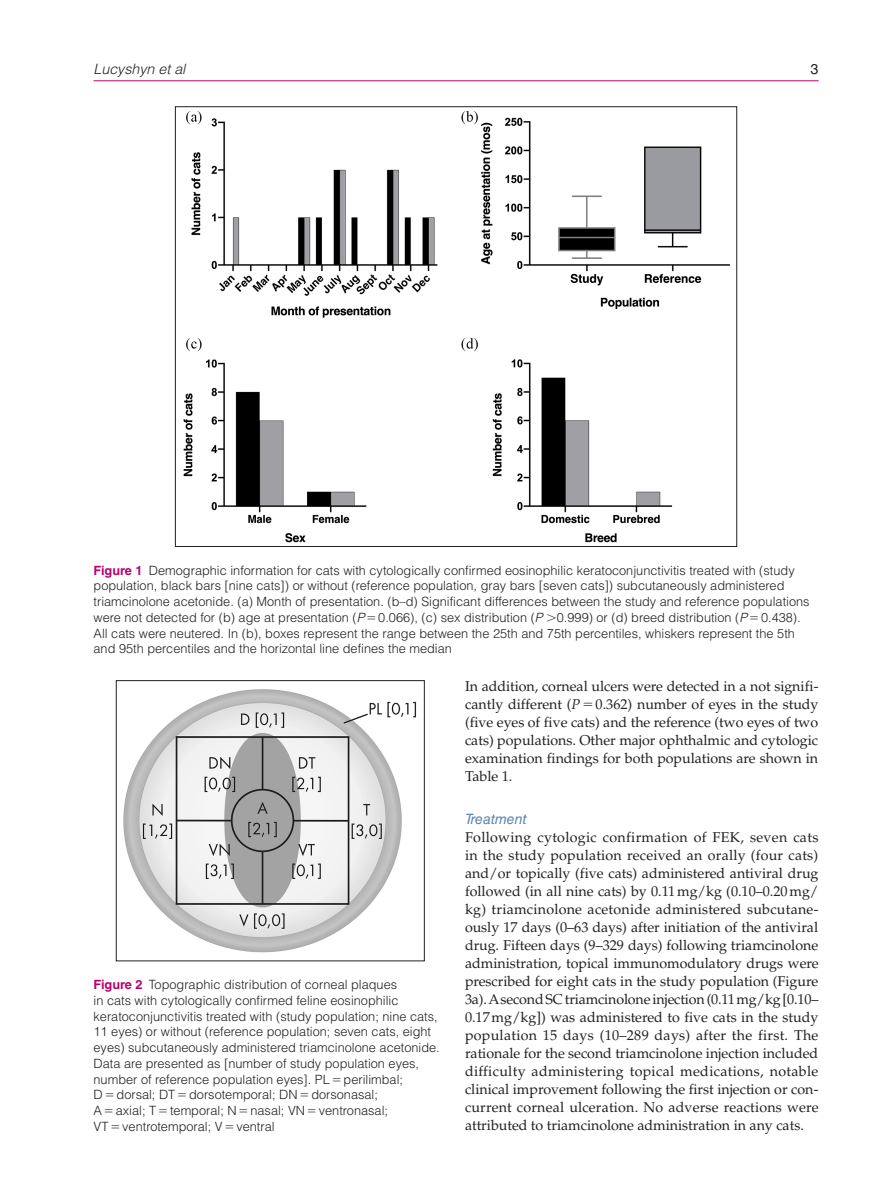
<style>
.page{position:relative;width:893px;height:1191px;background:#fff}
.page>*{position:absolute;margin:0;border:0;box-sizing:border-box;transform-origin:0 0}
.t1{font:14.25px/18px "Palatino LT Std";letter-spacing:-.005em;color:#231f20;text-align:justify}
.t2{font:italic 300 14.25px "Helvetica LT Std";color:#231f20}
.t3{font:italic 14.25px "Helvetica LT Std";color:#5e85ae}
.t4{font:14.25px "Helvetica LT Std";color:#231f20}
.t5{font:300 12.75px/15.8px "Helvetica LT Std";color:#231f20}
.s1{font-weight:700;color:#b6036c}
.s2{font-style:italic}
</style>
<div class="page">
<hr style="left:94px;top:80px;width:725px;height:1px;background:#b6036c">
<img style="left:183px;top:112px;width:547px;height:431px">
<img style="left:123px;top:689px;width:294px;height:264px">
<div style="left:116px;top:680px;width:309px;height:281px;border:1px solid #231f20"></div>
<p class="t2" style="left:94px;top:60px;width:93px">Lucyshyn et al</p>
<p class="t4" style="left:811px;top:61px;width:9px">3</p>
<p class="t5" style="left:94px;top:562px;width:717px"><span class="s1">Figure 1</span> Demographic information for cats with cytologically confirmed eosinophilic keratoconjunctivitis treated with (study population, black bars [nine cats]) or without (reference population, gray bars [seven cats]) subcutaneously administered triamcinolone acetonide. (a) Month of presentation. (b–d) Significant differences between the study and reference populations were not detected for (b) age at presentation (<span class="s2">P</span> 0.066), (c) sex distribution (<span class="s2">P</span> 0.999) or (d) breed distribution (<span class="s2">P</span> 0.438).<br>All cats were neutered. In (b), boxes represent the range between the 25th and 75th percentiles, whiskers represent the 5th and 95th percentiles and the horizontal line defines the median</p>
<p class="t5" style="left:94px;top:976px;width:348px"><span class="s1">Figure 2</span> Topographic distribution of corneal plaques<br>in cats with cytologically confirmed feline eosinophilic keratoconjunctivitis treated with (study population; nine cats, 11 eyes) or without (reference population; seven cats, eight eyes) subcutaneously administered triamcinolone acetonide.<br>Data are presented as [number of study population eyes, number of reference population eyes]. PL perilimbal;<br>D dorsal; DT dorsotemporal; DN dorsonasal;<br>A axial; T temporal; N nasal; VN ventronasal;<br>VT ventrotemporal; V ventral</p>
<p class="t1" style="left:465px;top:677px;width:355px">In addition, corneal ulcers were detected in a not signifi&shy;cantly different (<span class="s2">P</span> 0.362) number of eyes in the study (five eyes of five cats) and the reference (two eyes of two cats) populations. Other major ophthalmic and cytologic examination findings for both populations are shown in Table 1.</p>
<p class="t3" style="left:465px;top:811px;width:63px">Treatment</p>
<p class="t1" style="left:465px;top:828px;width:355px">Following cytologic confirmation of FEK, seven cats in the study population received an orally (four cats) and/or topically (five cats) administered antiviral drug followed (in all nine cats) by 0.11mg/kg (0.10–0.20mg/ kg) triamcinolone acetonide administered subcutane&shy;ously 17 days (0–63 days) after initiation of the antiviral drug. Fifteen days (9–329 days) following triamcinolone administration, topical immunomodulatory drugs were prescribed for eight cats in the study population (Figure 3a). A second SC triamcinolone injection (0.11mg/kg [0.10– 0.17mg/kg]) was administered to five cats in the study population 15 days (10–289 days) after the first. The rationale for the second triamcinolone injection included difficulty administering topical medications, notable clinical improvement following the first injection or con&shy;current corneal ulceration. No adverse reactions were attributed to triamcinolone administration in any cats.</p>
</div>
